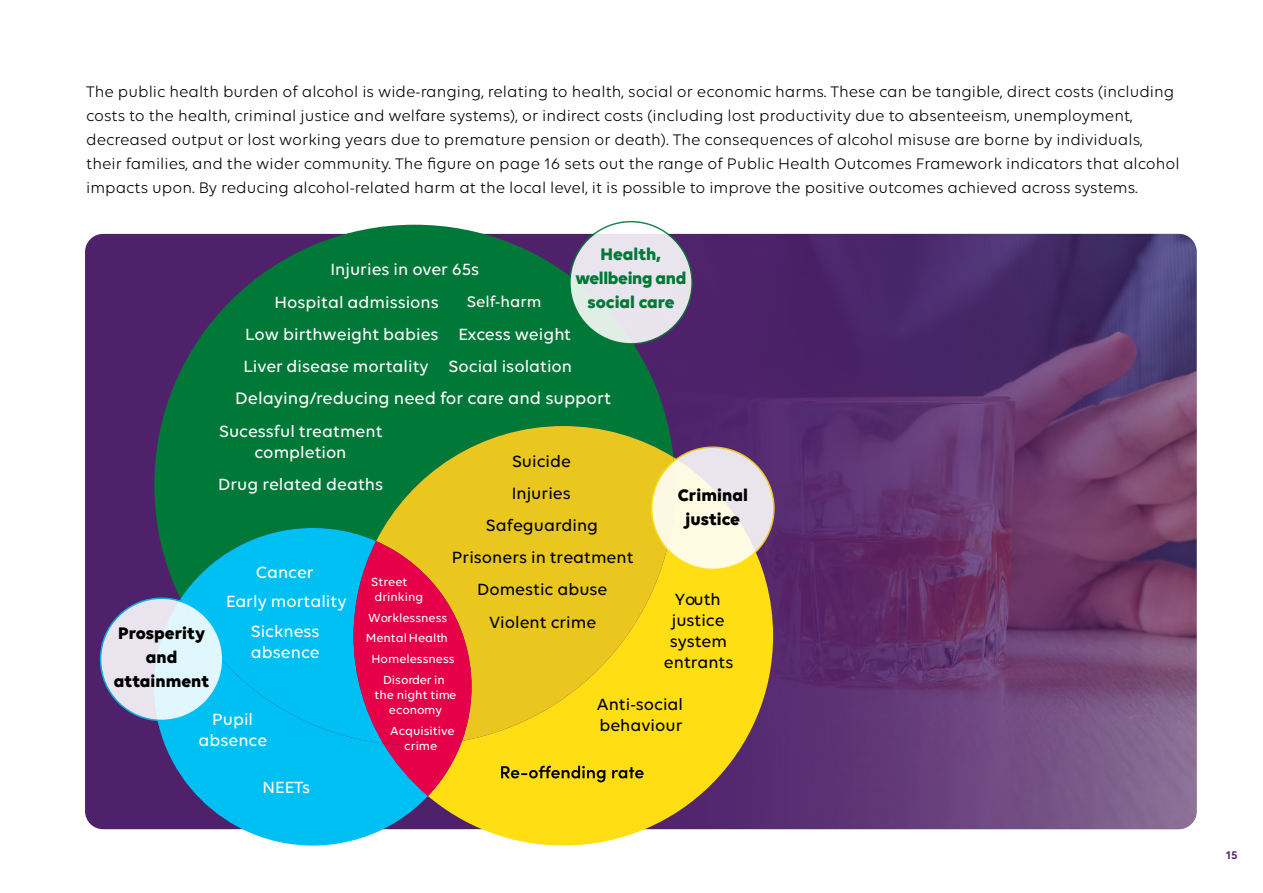
<style>
.page{position:relative;width:1263px;height:893px;background:#fff}
.page>*{position:absolute;margin:0;border:0;box-sizing:border-box;transform-origin:0 0}
.t1{font:500 18px "Volte";color:#fff}
.t2{font:700 18px/24px "Volte";color:#000;text-align:center}
.t3{font:700 18px/24px "Volte";letter-spacing:-.02em;color:#007837;text-align:center}
.t4{font:500 17.55px/32.1px "Volte";color:#fff}
.t5{font:500 17.55px/32.1px "Volte";color:#000;text-align:center}
.t6{font:16.5px/24px "Volte";color:#000}
.t7{font:500 16.5px "Volte";color:#fff}
.t8{font:500 12.6px/15.1px "Volte";color:#fff;text-align:center}
.t9{font:600 12px "Volte";color:#4f216b}
</style>
<div class="page">
<div style="left:85px;top:234px;width:1112px;height:595px;background:#4f216b;border-radius:18px"></div>
<img style="left:673px;top:234px;width:524px;height:595px">
<svg style="left:154px;top:225px;width:519px;height:373px;fill:#007837"></svg>
<svg style="left:154px;top:600px;width:274px;height:245px;fill:#00bff3"></svg>
<svg style="left:428px;top:457px;width:345px;height:388px;fill:#ffde14"></svg>
<svg style="left:376px;top:426px;width:299px;height:315px;fill:#e9c71e"></svg>
<svg style="left:652px;top:447px;width:122px;height:122px;fill:#fcf8e2"></svg>
<div style="left:651px;top:446px;width:124px;height:124px;border:2px solid #ffde14;border-radius:50%"></div>
<svg style="left:570px;top:222px;width:122px;height:122px;fill:#e9e4ed"></svg>
<div style="left:569px;top:221px;width:124px;height:124px;border:2px solid #007837;border-radius:50%"></div>
<div style="left:456px;top:292px;width:36px;height:19px;background:#007837"></div>
<svg style="left:101px;top:598px;width:122px;height:122px;fill:#e9e4ed"></svg>
<svg style="left:180px;top:528px;width:291px;height:268px"></svg>
<svg style="left:501px;top:766px;width:143px;height:16px"></svg>
<p class="t6" style="left:86px;top:80px;width:1095px">The public health burden of alcohol is wide-ranging, relating to health, social or economic harms. These can be tangible, direct costs (including costs to the health, criminal justice and welfare systems), or indirect costs (including lost productivity due to absenteeism, unemployment, decreased output or lost working years due to premature pension or death). The consequences of alcohol misuse are borne by individuals, their families, and the wider community. The fgure on page 16 sets out the range of Public Health Outcomes Framework indicators that alcohol impacts upon. By reducing alcohol-related harm at the local level, it is possible to improve the positive outcomes achieved across systems.</p>
<p class="t3" style="left:575px;top:241px;width:112px">Health, wellbeing and social care</p>
<p class="t4" style="left:331px;top:253px;width:150px">Injuries in over 65s</p>
<p class="t4" style="left:245px;top:285px;width:327px;text-indent:29px">Hospital admissions<br>Low birthweight babies Excess weight</p>
<p class="t4" style="left:459px;top:285px;width:26px">Sel</p>
<p class="t7" style="left:467px;top:292px;width:76px">Self-harm</p>
<p class="t4" style="left:243px;top:350px;width:330px">Liver disease mortality Social isolation</p>
<p class="t1" style="left:235px;top:388px;width:378px">Delaying/reducing need for care and support</p>
<p class="t4" style="left:219px;top:420px;width:165px;line-height:21px;text-align:center">Sucessful treatment completion</p>
<p class="t5" style="left:512px;top:445px;width:60px">Suicide</p>
<p class="t4" style="left:218px;top:468px;width:166px">Drug related deaths</p>
<p class="t5" style="left:512px;top:477px;width:60px">Injuries</p>
<p class="t2" style="left:678px;top:483px;width:72px">Criminal justice</p>
<p class="t5" style="left:452px;top:509px;width:183px">Safeguarding<br>Prisoners in treatment</p>
<p class="t4" style="left:256px;top:556px;width:59px">Cancer</p>
<p class="t2" style="left:114px;top:621px;width:97px">Prosperity and attainment</p>
<p class="t4" style="left:226px;top:585px;width:122px">Early mortality</p>
<p class="t4" style="left:251px;top:615px;width:70px">Sickness</p>
<p class="t4" style="left:251px;top:636px;width:70px">absence</p>
<p class="t4" style="left:212px;top:702px;width:42px">Pupil</p>
<p class="t4" style="left:198px;top:723px;width:70px">absence</p>
<p class="t4" style="left:263px;top:771px;width:49px">NEETs</p>
<p class="t8" style="left:371px;top:574px;width:53px;text-align:left">Street drinking</p>
<p class="t8" style="left:366px;top:607px;width:90px;line-height:20.7px">Worklessness<br>Mental Health<br>Homelessness<br>Disorder in</p>
<p class="t8" style="left:374px;top:687px;width:83px">the night time economy</p>
<p class="t8" style="left:390px;top:723px;width:66px">Acquisitive crime</p>
<p class="t5" style="left:477px;top:573px;width:132px">Domestic abuse</p>
<p class="t5" style="left:675px;top:583px;width:48px">Youth</p>
<p class="t5" style="left:489px;top:605px;width:109px">Violent crime</p>
<p class="t5" style="left:672px;top:604px;width:54px">justice</p>
<p class="t5" style="left:670px;top:625px;width:59px">system</p>
<p class="t5" style="left:664px;top:646px;width:71px">entrants</p>
<p class="t5" style="left:597px;top:693px;width:88px;line-height:21px;text-align:left">Anti-social behaviour</p>
<p class="t9" style="left:1226px;top:848px;width:13px">15</p>
</div>
